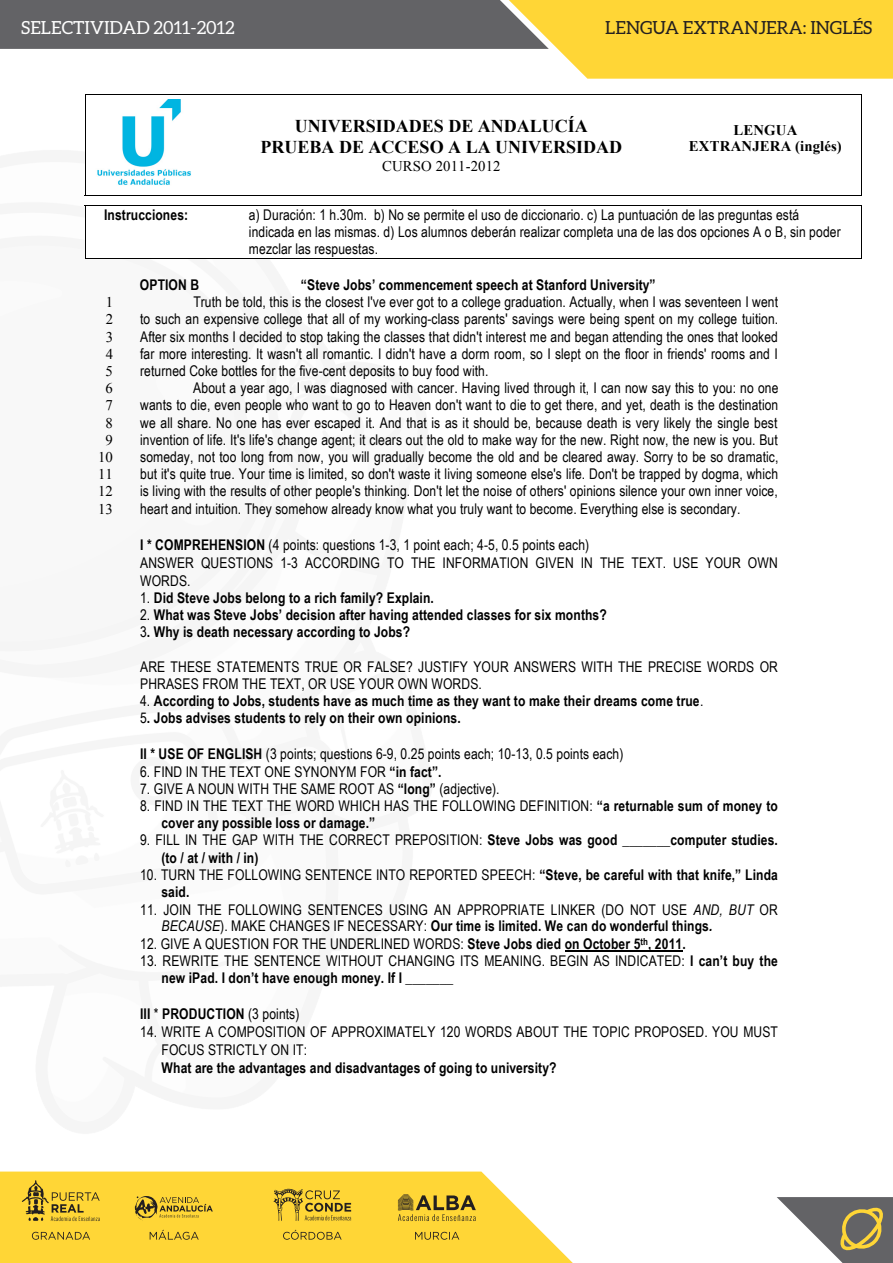
<style>
.page{position:relative;width:893px;height:1263px;background:#fff}
.page>*{position:absolute;margin:0;border:0;box-sizing:border-box;transform-origin:0 0}
.t1{font:700 18px/20.9px "Times New Roman";color:#000;text-align:center}
.t2{font:18px "Aleo";color:#231f20}
.t3{font:18px "Aleo";color:#fff}
.t4{font:14.7px/17.2px "Arial Narrow";letter-spacing:.005em;color:#000}
.t5{font:700 14.7px/17px "Arial Narrow";letter-spacing:.01em;color:#000}
.t6{font:14.7px "Times New Roman";letter-spacing:.01em;color:#000}
.t7{font:700 14.7px/17px "Times New Roman";letter-spacing:.01em;color:#000;text-align:center}
.s1{font-weight:700}
.s2{font-weight:400}
.s3{font-style:italic}
.s4{font-weight:700;font-style:italic}
</style>
<div class="page">
<div style="left:0;top:1210px;width:573px;height:53px;background:#ffd636"></div>
<svg style="left:0;top:0;width:893px;height:79px;background:#af9b50"></svg>
<svg style="left:32px;top:1232px;width:58px;height:8px"></svg>
<svg style="left:283px;top:1230px;width:59px;height:10px"></svg>
<svg style="left:150px;top:1230px;width:49px;height:10px"></svg>
<svg style="left:415px;top:1232px;width:44px;height:8px"></svg>
<svg style="left:22px;top:1210px;width:78px;height:11px"></svg>
<svg style="left:398px;top:1210px;width:78px;height:11px"></svg>
<svg style="left:135px;top:1210px;width:78px;height:11px"></svg>
<svg style="left:273px;top:1210px;width:78px;height:11px"></svg>
<svg style="left:777px;top:1197px;width:116px;height:66px"></svg>
<img style="left:0;top:49px;width:665px;height:1161px">
<div style="left:85px;top:95px;width:128px;height:100px;background:#fff"></div>
<img style="left:97px;top:99px;width:94px;height:86px">
<div style="left:212px;top:95px;width:458px;height:100px;background:#fff"></div>
<hr style="left:85px;top:94px;width:128px;height:1px;background:#000">
<hr style="left:213px;top:94px;width:457px;height:1px;background:#000">
<hr style="left:670px;top:94px;width:191px;height:1px;background:#000">
<hr style="left:85px;top:95px;width:1px;height:100px;background:#000">
<hr style="left:861px;top:95px;width:1px;height:100px;background:#000">
<div style="left:84px;top:195px;width:129px;height:10px;background:#fff"></div>
<div style="left:212px;top:195px;width:458px;height:10px;background:#fff"></div>
<hr style="left:85px;top:195px;width:128px;height:1px;background:#000">
<hr style="left:213px;top:195px;width:457px;height:1px;background:#000">
<hr style="left:670px;top:195px;width:191px;height:1px;background:#000">
<div style="left:85px;top:206px;width:149px;height:52px;background:#fff"></div>
<div style="left:233px;top:206px;width:628px;height:52px;background:#fff"></div>
<hr style="left:85px;top:205px;width:128px;height:1px;background:#000">
<svg style="left:213px;top:205px;width:22px;height:1px"></svg>
<hr style="left:235px;top:205px;width:435px;height:1px;background:#000">
<hr style="left:670px;top:205px;width:191px;height:1px;background:#000">
<hr style="left:85px;top:206px;width:1px;height:52px;background:#000">
<hr style="left:85px;top:258px;width:149px;height:1px;background:#000">
<hr style="left:233px;top:258px;width:628px;height:1px;background:#000">
<hr style="left:861px;top:206px;width:1px;height:52px;background:#000">
<hr style="left:565px;top:950px;width:117px;height:1px;background:#000">
<p class="t3" style="left:21px;top:17px;width:215px">SELECTIVIDAD 2011-2012</p>
<p class="t2" style="left:605px;top:17px;width:269px">LENGUA EXTRANJERA: INGLÉS</p>
<p class="t1" style="left:261px;top:115px;width:363px">UNIVERSIDADES DE ANDALUCÍA<br>PRUEBA DE ACCESO A LA UNIVERSIDAD</p>
<p class="t6" style="left:382px;top:156px;width:120px">CURSO 2011-2012</p>
<p class="t7" style="left:689px;top:121px;width:154px">LENGUA<br>EXTRANJERA (inglés)</p>
<p class="t5" style="left:104px;top:205px;width:86px">Instrucciones:</p>
<p class="t4" style="left:249px;top:205px;width:593px">a) Duración: 1 h.30m. b) No se permite el uso de diccionario. c) La puntuación de las preguntas está indicada en las mismas. d) Los alumnos deberán realizar completa una de las dos opciones A o B, sin poder mezclar las respuestas.</p>
<p class="t5" style="left:140px;top:275px;width:61px">OPTION B</p>
<p class="t5" style="left:301px;top:275px;width:356px">“Steve Jobs’ commencement speech at Stanford University”</p>
<p class="t6" style="left:106px;top:292px;width:9px">1</p>
<p class="t4" style="left:193px;top:293px;width:586px">Truth be told, this is the closest I've ever got to a college graduation. Actually, when I was seventeen I went</p>
<p class="t6" style="left:106px;top:309px;width:9px">2</p>
<p class="t4" style="left:140px;top:310px;width:639px">to such an expensive college that all of my working-class parents' savings were being spent on my college tuition.</p>
<p class="t6" style="left:106px;top:327px;width:9px">3</p>
<p class="t4" style="left:140px;top:327px;width:639px">After six months I decided to stop taking the classes that didn't interest me and began attending the ones that looked</p>
<p class="t6" style="left:106px;top:344px;width:9px">4</p>
<p class="t4" style="left:140px;top:344px;width:639px">far more interesting. It wasn't all romantic. I didn't have a dorm room, so I slept on the floor in friends' rooms and I</p>
<p class="t6" style="left:106px;top:361px;width:9px">5</p>
<p class="t4" style="left:140px;top:361px;width:350px">returned Coke bottles for the five-cent deposits to buy food with.</p>
<p class="t6" style="left:106px;top:378px;width:9px">6</p>
<p class="t4" style="left:193px;top:379px;width:587px">About a year ago, I was diagnosed with cancer. Having lived through it, I can now say this to you: no one</p>
<p class="t6" style="left:106px;top:396px;width:9px">7</p>
<p class="t4" style="left:140px;top:396px;width:640px">wants to die, even people who want to go to Heaven don't want to die to get there, and yet, death is the destination</p>
<p class="t6" style="left:106px;top:413px;width:9px">8</p>
<p class="t4" style="left:140px;top:413px;width:639px">we all share. No one has ever escaped it. And that is as it should be, because death is very likely the single best</p>
<p class="t6" style="left:106px;top:430px;width:9px">9</p>
<p class="t4" style="left:140px;top:431px;width:639px">invention of life. It's life's change agent; it clears out the old to make way for the new. Right now, the new is you. But</p>
<p class="t6" style="left:98px;top:447px;width:16px">10</p>
<p class="t4" style="left:140px;top:447px;width:640px">someday, not too long from now, you will gradually become the old and be cleared away. Sorry to be so dramatic,</p>
<p class="t6" style="left:98px;top:464px;width:16px">11</p>
<p class="t4" style="left:140px;top:465px;width:639px">but it's quite true. Your time is limited, so don't waste it living someone else's life. Don't be trapped by dogma, which</p>
<p class="t6" style="left:98px;top:482px;width:16px">12</p>
<p class="t4" style="left:140px;top:482px;width:639px">is living with the results of other people's thinking. Don't let the noise of others' opinions silence your own inner voice,</p>
<p class="t6" style="left:98px;top:499px;width:16px">13</p>
<p class="t4" style="left:140px;top:499px;width:602px">heart and intuition. They somehow already know what you truly want to become. Everything else is secondary.</p>
<p class="t4" style="left:140px;top:535px;width:639px;line-height:18px"><span class="s1">I * COMPREHENSION</span> (4 points: questions 1-3, 1 point each; 4-5, 0.5 points each)<br>ANSWER QUESTIONS 1-3 ACCORDING TO THE INFORMATION GIVEN IN THE TEXT. USE YOUR OWN<br>WORDS.</p>
<p class="t5" style="left:140px;top:589px;width:295px"><span class="s2">1.</span> Did Steve Jobs belong to a rich family? Explain.</p>
<p class="t5" style="left:140px;top:605px;width:468px"><span class="s2">2.</span> What was Steve Jobs’ decision after having attended classes for six months?</p>
<p class="t5" style="left:140px;top:623px;width:272px"><span class="s2">3</span>. Why is death necessary according to Jobs?</p>
<p class="t4" style="left:140px;top:657px;width:639px">ARE THESE STATEMENTS TRUE OR FALSE? JUSTIFY YOUR ANSWERS WITH THE PRECISE WORDS OR<br>PHRASES FROM THE TEXT, OR USE YOUR OWN WORDS.</p>
<p class="t5" style="left:140px;top:692px;width:565px"><span class="s2">4.</span> According to Jobs, students have as much time as they want to make their dreams come true<span class="s2">.</span></p>
<p class="t5" style="left:140px;top:709px;width:322px"><span class="s2">5</span>. Jobs advises students to rely on their own opinions.</p>
<p class="t4" style="left:140px;top:745px;width:485px"><span class="s1">II * USE OF ENGLISH</span> (3 points; questions 6-9, 0.25 points each; 10-13, 0.5 points each)</p>
<p class="t4" style="left:140px;top:762px;width:303px">6. FIND IN THE TEXT ONE SYNONYM FOR <span class="s1">“in fact”.</span></p>
<p class="t4" style="left:140px;top:779px;width:361px">7. GIVE A NOUN WITH THE SAME ROOT AS <span class="s1">“long”</span> (adjective).</p>
<p class="t5" style="left:161px;top:797px;width:618px;text-indent:-21px"><span class="s2">8. FIND IN THE TEXT THE WORD WHICH HAS THE FOLLOWING DEFINITION:</span> “a returnable sum of money to cover any possible loss or damage.”</p>
<p class="t5" style="left:161px;top:831px;width:618px;text-indent:-21px"><span class="s2">9. FILL IN THE GAP WITH THE CORRECT PREPOSITION:</span> Steve Jobs was good _______computer studies. (to / at / with / in)</p>
<p class="t4" style="left:161px;top:865px;width:618px;text-indent:-21px">10. TURN THE FOLLOWING SENTENCE INTO REPORTED SPEECH: <span class="s1">“Steve, be careful with that knife,” Linda said.</span></p>
<p class="t4" style="left:161px;top:900px;width:618px;text-indent:-21px">11. JOIN THE FOLLOWING SENTENCES USING AN APPROPRIATE LINKER (DO NOT USE <span class="s3">AND, BUT</span> OR<br><span class="s3">BECAUSE</span>). MAKE CHANGES IF NECESSARY: <span class="s1">Our time is limited. We can do wonderful things</span><span class="s4">.</span></p>
<p class="t4" style="left:140px;top:934px;width:547px">12. GIVE A QUESTION FOR THE UNDERLINED WORDS: <span class="s1">Steve Jobs died on October 5</span><sup>th</sup><span class="s1">, 2011.</span></p>
<p class="t4" style="left:162px;top:951px;width:618px;text-indent:-21px">13. REWRITE THE SENTENCE WITHOUT CHANGING ITS MEANING. BEGIN AS INDICATED: <span class="s1">I can’t buy the new iPad. I don’t have enough money. If I _______</span></p>
<p class="t5" style="left:140px;top:1005px;width:161px">III <span class="s2">*</span> PRODUCTION <span class="s2">(3 points)</span></p>
<p class="t4" style="left:162px;top:1022px;width:618px;line-height:17.7px;text-indent:-21px">14. WRITE A COMPOSITION OF APPROXIMATELY 120 WORDS ABOUT THE TOPIC PROPOSED. YOU MUST<br>FOCUS STRICTLY ON IT:<br><span class="s1">What are the advantages and disadvantages of going to university?</span></p>
</div>
